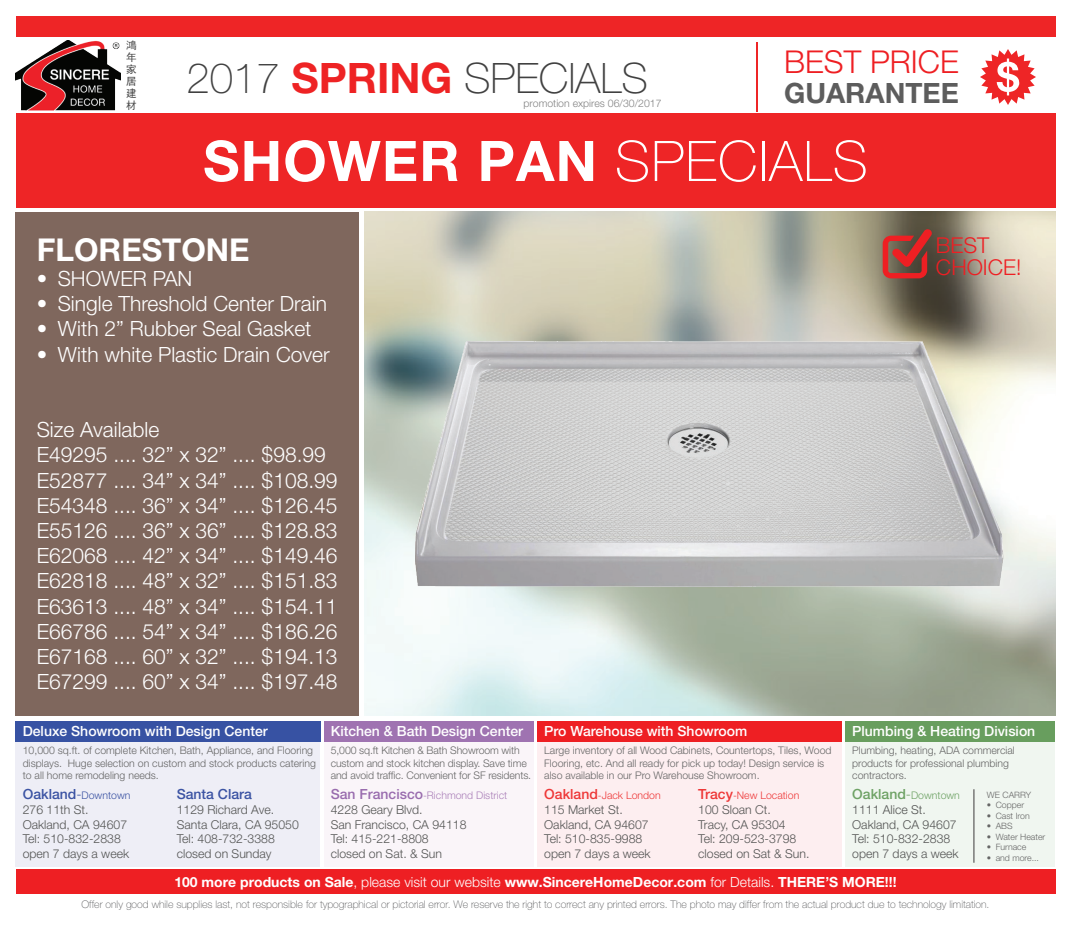
<style>
.page{position:relative;width:1071px;height:931px;background:#fff}
.page>*{position:absolute;margin:0;border:0;box-sizing:border-box;transform-origin:0 0}
.t1{font:700 56px "Helvetica Neue LT Pro";letter-spacing:.02em;color:#fff}
.t2{font:100 42px "Helvetica Neue LT Pro";color:#414141}
.t3{font:700 31.5px "Helvetica Neue LT Pro";color:#fff}
.t4{font:300 31.5px "Helvetica Neue LT Pro";color:#ee1f23}
.t5{font:700 28px "Helvetica Neue LT Pro";color:#5d5d5d}
.t6{font:300 21.88px "Helvetica Neue LT Pro";color:#ee1f23}
.t7{font:300 21px "Helvetica Neue LT Pro";color:#fff}
.t8{font:500 14px "Helvetica Neue LT Pro";color:#fff}
.t9{font:700 14px "Helvetica Neue LT Pro";color:#fff}
.t10{font:500 14px "Helvetica Neue LT Pro";color:#3b53a3}
.t11{font:300 12.25px "Helvetica Neue LT Pro";color:#535453}
.t12{font:300 10.5px/12.6px "Helvetica Neue LT Pro";color:#666}
.t13{font:100 10.5px "Helvetica Neue LT Pro";color:#57585a}
.t14{font:300 10.5px "Helvetica Neue LT Pro";color:#ee3838}
.t15{font:300 10.5px "Helvetica Neue LT Pro";color:#ab81b9}
.t16{font:300 10.5px "Helvetica Neue LT Pro";color:#848484}
.t17{font:300 10.5px "Helvetica Neue LT Pro";color:#3b53a3}
.t18{font:300 10.5px "Helvetica Neue LT Pro";color:#6ea265}
.t19{font:10.5px/11.9px "Sim Hei";color:#414141;text-align:justify}
.t20{font:300 8.75px "Helvetica Neue LT Pro";color:#666}
.s1{font-weight:700;color:#ee2324}
.s2{font-weight:100}
.s3{font-weight:500;font-size:14px}
.s4{font-size:14px}
.s5{font-weight:500;font-size:14px;color:#996cae}
.s6{font-weight:300}
</style>
<div class="page">
<img style="left:364px;top:212px;width:691px;height:504px">
<hr style="left:756px;top:42px;width:2px;height:70px;background:#ee2526">
<img style="left:16px;top:40px;width:105px;height:70px">
<svg style="left:980px;top:49px;width:56px;height:56px"></svg>
<div style="left:16px;top:114px;width:1039px;height:94px;background:#ee2526"></div>
<div style="left:16px;top:16px;width:1039px;height:21px;background:#ee2526"></div>
<div style="left:16px;top:212px;width:343px;height:504px;background:#7f675d"></div>
<svg style="left:883px;top:229px;width:49px;height:49px;background:#9e3e36"></svg>
<div style="left:16px;top:870px;width:1039px;height:24px;background:#ee1f23"></div>
<div style="left:845px;top:742px;width:210px;height:124px;background:#f0f6f0"></div>
<div style="left:537px;top:742px;width:305px;height:124px;background:#fdeef0"></div>
<div style="left:324px;top:742px;width:210px;height:124px;background:#faf5f9"></div>
<div style="left:16px;top:742px;width:304px;height:124px;background:#eeeef6"></div>
<div style="left:16px;top:721px;width:304px;height:21px;background:#3752a3"></div>
<div style="left:324px;top:721px;width:210px;height:21px;background:#9f73b1"></div>
<div style="left:537px;top:721px;width:305px;height:21px;background:#ee1f23"></div>
<div style="left:845px;top:721px;width:210px;height:21px;background:#689e5e"></div>
<hr style="left:973px;top:789px;width:2px;height:74px;background:#231f20">
<img style="left:416px;top:341px;width:588px;height:245px">
<p class="t19" style="left:126px;top:39px;width:12px">鴻年家居建材</p>
<p class="t4" style="left:784px;top:43px;width:176px">BEST PRICE</p>
<p class="t2" style="left:186px;top:54px;width:463px">2017 <span class="s1">SPRING</span> SPECIALS</p>
<p class="t5" style="left:784px;top:76px;width:176px">GUARANTEE</p>
<p class="t1" style="left:203px;top:126px;width:666px">SHOWER PAN <span class="s2">SPECIALS</span></p>
<p class="t16" style="left:524px;top:97px;width:140px">promotion expires 06/30/2017</p>
<p class="t3" style="left:37px;top:230px;width:214px">FLORESTONE</p>
<p class="t7" style="left:37px;top:266px;width:157px">• SHOWER PAN</p>
<p class="t7" style="left:37px;top:291px;width:292px">• Single Threshold Center Drain</p>
<p class="t7" style="left:37px;top:316px;width:276px">• With 2” Rubber Seal Gasket</p>
<p class="t7" style="left:37px;top:341px;width:294px">• With white Plastic Drain Cover</p>
<p class="t7" style="left:37px;top:417px;width:124px">Size Available</p>
<p class="t7" style="left:37px;top:442px;width:291px">E49295 .... 32” x 32” .... $98.99</p>
<p class="t7" style="left:37px;top:467px;width:302px">E52877 .... 34” x 34” .... $108.99</p>
<p class="t7" style="left:37px;top:492px;width:302px">E54348 .... 36” x 34” .... $126.45</p>
<p class="t7" style="left:37px;top:518px;width:302px">E55126 .... 36” x 36” .... $128.83</p>
<p class="t7" style="left:37px;top:543px;width:302px">E62068 .... 42” x 34” .... $149.46</p>
<p class="t7" style="left:37px;top:568px;width:302px">E62818 .... 48” x 32” .... $151.83</p>
<p class="t7" style="left:37px;top:593px;width:302px">E63613 .... 48” x 34” .... $154.11</p>
<p class="t7" style="left:37px;top:618px;width:302px">E66786 .... 54” x 34” .... $186.26</p>
<p class="t7" style="left:37px;top:644px;width:302px">E67168 .... 60” x 32” .... $194.13</p>
<p class="t7" style="left:37px;top:669px;width:302px">E67299 .... 60” x 34” .... $197.48</p>
<p class="t6" style="left:936px;top:232px;width:55px">BEST</p>
<p class="t6" style="left:936px;top:254px;width:87px">CHOICE!</p>
<p class="t8" style="left:23px;top:723px;width:247px">Deluxe Showroom with Design Center</p>
<p class="t8" style="left:331px;top:723px;width:194px">Kitchen &amp; Bath Design Center</p>
<p class="t8" style="left:544px;top:723px;width:205px">Pro Warehouse with Showroom</p>
<p class="t8" style="left:852px;top:723px;width:185px">Plumbing &amp; Heating Division</p>
<p class="t12" style="left:23px;top:744px;width:295px">10,000 sq.ft. of complete Kitchen, Bath, Appliance, and Flooring displays. Huge selection on custom and stock products catering to all home remodeling needs.</p>
<p class="t12" style="left:544px;top:744px;width:289px">Large inventory of all Wood Cabinets, Countertops, Tiles, Wood<br>Flooring, etc. And all ready for pick up today! Design service is also available in our Pro Warehouse Showroom.</p>
<p class="t12" style="left:331px;top:744px;width:202px">5,000 sq.ft Kitchen &amp; Bath Showroom with custom and stock kitchen display. Save time and avoid traffic. Convenient for SF residents.</p>
<p class="t12" style="left:852px;top:744px;width:164px">Plumbing, heating, ADA commercial products for professional plumbing contractors.</p>
<p class="t20" style="left:987px;top:789px;width:46px">WE CARRY</p>
<p class="t20" style="left:987px;top:800px;width:39px">• Copper</p>
<p class="t20" style="left:987px;top:810px;width:44px">• Cast Iron</p>
<p class="t20" style="left:987px;top:821px;width:27px">• ABS</p>
<p class="t20" style="left:987px;top:831px;width:60px">• Water Heater</p>
<p class="t20" style="left:987px;top:842px;width:41px">• Furnace</p>
<p class="t20" style="left:987px;top:852px;width:54px">• and more...</p>
<p class="t17" style="left:23px;top:789px;width:109px"><span class="s3">Oakland</span><span class="s4">-</span>Downtown</p>
<p class="t11" style="left:23px;top:802px;width:67px">276 11th St.</p>
<p class="t11" style="left:23px;top:817px;width:106px">Oakland, CA 94607</p>
<p class="t11" style="left:23px;top:832px;width:100px">Tel: 510-832-2838</p>
<p class="t11" style="left:23px;top:846px;width:108px">open 7 days a week</p>
<p class="t10" style="left:177px;top:786px;width:77px">Santa Clara</p>
<p class="t11" style="left:177px;top:802px;width:99px">1129 Richard Ave.</p>
<p class="t11" style="left:177px;top:817px;width:124px">Santa Clara, CA 95050</p>
<p class="t11" style="left:177px;top:832px;width:100px">Tel: 408-732-3388</p>
<p class="t11" style="left:177px;top:846px;width:96px">closed on Sunday</p>
<p class="t15" style="left:331px;top:789px;width:178px"><span class="s5">San Francisco</span>-Richmond District</p>
<p class="t11" style="left:331px;top:802px;width:93px">4228 Geary Blvd.</p>
<p class="t11" style="left:331px;top:817px;width:137px">San Francisco, CA 94118</p>
<p class="t11" style="left:331px;top:832px;width:100px">Tel: 415-221-8808</p>
<p class="t11" style="left:331px;top:846px;width:113px">closed on Sat. &amp; Sun</p>
<p class="t14" style="left:544px;top:789px;width:118px"><span class="s3">Oakland</span>-Jack London</p>
<p class="t11" style="left:544px;top:802px;width:80px">115 Market St.</p>
<p class="t11" style="left:544px;top:817px;width:106px">Oakland, CA 94607</p>
<p class="t11" style="left:544px;top:832px;width:100px">Tel: 510-835-9988</p>
<p class="t11" style="left:544px;top:846px;width:108px">open 7 days a week</p>
<p class="t18" style="left:852px;top:789px;width:109px"><span class="s3">Oakland</span><span class="s4">-</span>Downtown</p>
<p class="t11" style="left:852px;top:802px;width:75px">1111 Alice St.</p>
<p class="t11" style="left:852px;top:817px;width:106px">Oakland, CA 94607</p>
<p class="t11" style="left:852px;top:832px;width:100px">Tel: 510-832-2838</p>
<p class="t11" style="left:852px;top:846px;width:108px">open 7 days a week</p>
<p class="t14" style="left:698px;top:789px;width:103px"><span class="s3">Tracy</span>-New Location</p>
<p class="t11" style="left:698px;top:802px;width:74px">100 Sloan Ct.</p>
<p class="t11" style="left:698px;top:817px;width:89px">Tracy, CA 95304</p>
<p class="t11" style="left:698px;top:832px;width:100px">Tel: 209-523-3798</p>
<p class="t11" style="left:698px;top:846px;width:113px">closed on Sat &amp; Sun.</p>
<p class="t9" style="left:174px;top:873px;width:724px">100 more products on Sale<span class="s6">, please visit our website</span> www.SincereHomeDecor.com <span class="s6">for Details.</span> THERE’S MORE!!!</p>
<p class="t13" style="left:81px;top:899px;width:910px">Offer only good while supplies last, not responsible for typographical or pictorial error. We reserve the right to correct any printed errors. The photo may differ from the actual product due to technology limitation.</p>
</div>
